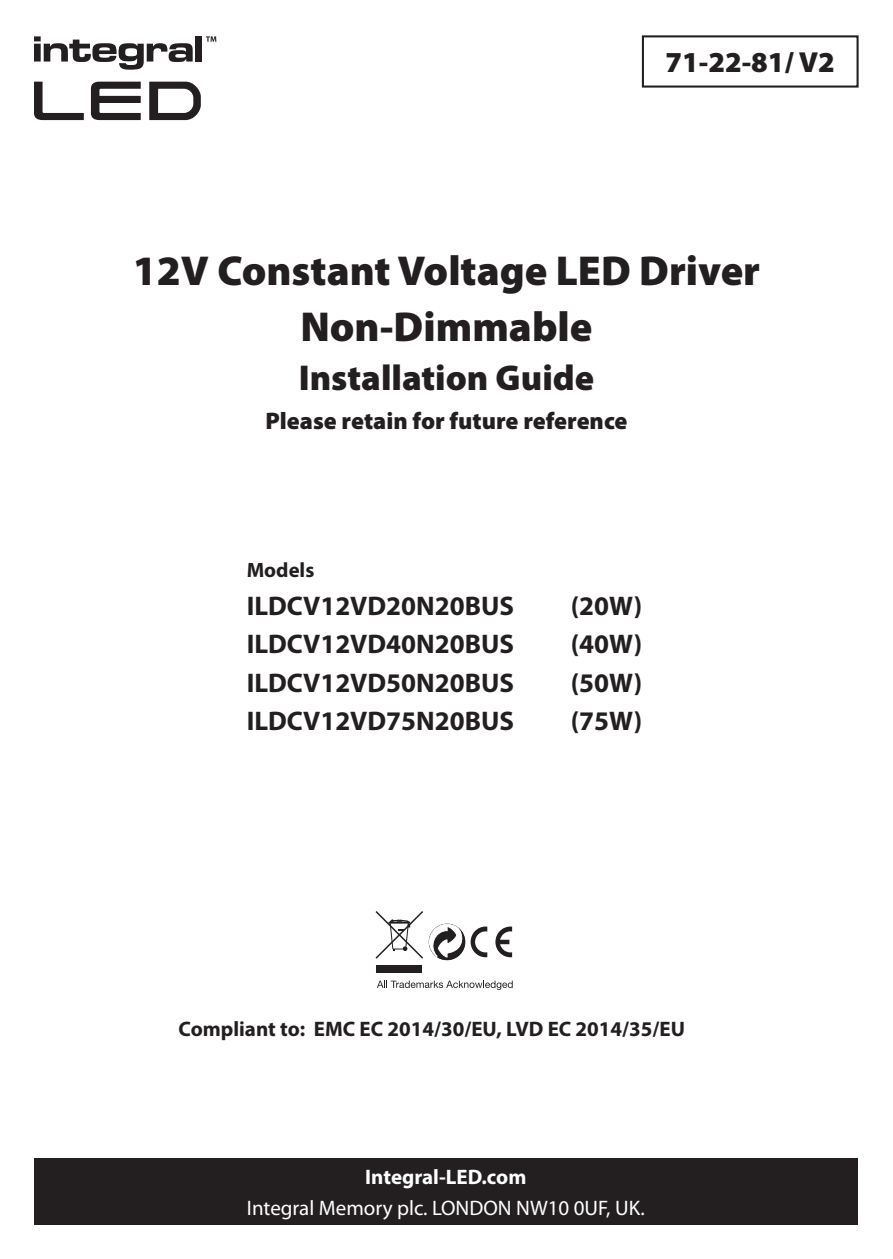
<style>
.page{position:relative;width:893px;height:1259px;background:#fff}
.page>*{position:absolute;margin:0;border:0;box-sizing:border-box;transform-origin:0 0}
.t1{font:900 42px/56.4px "Myriad Pro";color:#231f20;text-align:center}
.t2{font:900 36px "Myriad Pro";color:#231f20}
.t3{font:900 29.1px "Myriad Pro";color:#231f20}
.t4{font:700 27px "Myriad Pro";color:#231f20}
.t5{font:900 24px "Myriad Pro";color:#231f20}
.t6{font:700 21px "Myriad Pro";color:#231f20}
.t7{font:21px "Myriad Pro";color:#fff}
.t8{font:700 21px "Myriad Pro";color:#fff}
.t9{font:700 20.7px "Myriad Pro";color:#231f20}
</style>
<div class="page">
<div style="left:34px;top:1158px;width:824px;height:67px;background:#231f20"></div>
<svg style="left:34px;top:36px;width:159px;height:34px"></svg>
<div style="left:196px;top:36px;width:6px;height:26px;background:#231f20"></div>
<svg style="left:206px;top:36px;width:10px;height:6px"></svg>
<svg style="left:149px;top:82px;width:52px;height:38px"></svg>
<svg style="left:34px;top:82px;width:50px;height:38px"></svg>
<svg style="left:91px;top:82px;width:50px;height:38px"></svg>
<div style="left:642px;top:35px;width:217px;height:53px;border:2px solid #231f20"></div>
<svg style="left:377px;top:980px;width:136px;height:10px"></svg>
<svg style="left:495px;top:926px;width:17px;height:31px"></svg>
<div style="left:376px;top:964px;width:46px;height:8px;background:#231f20"></div>
<svg style="left:375px;top:911px;width:113px;height:49px"></svg>
<p class="t3" style="left:666px;top:43px;width:171px">71-22-81/ V2</p>
<h1 class="t1" style="left:133px;top:241px;width:629px">12V Constant Voltage LED Driver<br>Non-Dimmable</h1>
<h2 class="t2" style="left:299px;top:354px;width:297px">Installation Guide</h2>
<p class="t5" style="left:265px;top:405px;width:363px">Please retain for future reference</p>
<p class="t9" style="left:247px;top:556px;width:69px">Models</p>
<p class="t4" style="left:247px;top:588px;width:269px">ILDCV12VD20N20BUS</p>
<p class="t4" style="left:571px;top:588px;width:73px">(20W)</p>
<p class="t4" style="left:247px;top:627px;width:269px">ILDCV12VD40N20BUS</p>
<p class="t4" style="left:571px;top:627px;width:73px">(40W)</p>
<p class="t4" style="left:247px;top:665px;width:269px">ILDCV12VD50N20BUS</p>
<p class="t4" style="left:571px;top:665px;width:73px">(50W)</p>
<p class="t4" style="left:247px;top:703px;width:269px">ILDCV12VD75N20BUS</p>
<p class="t4" style="left:571px;top:703px;width:73px">(75W)</p>
<p class="t6" style="left:179px;top:1015px;width:508px">Compliant to: EMC EC 2014/30/EU, LVD EC 2014/35/EU</p>
<p class="t8" style="left:365px;top:1163px;width:163px">Integral-LED.com</p>
<p class="t7" style="left:247px;top:1195px;width:399px">Integral Memory plc. LONDON NW10 0UF, UK.</p>
</div>
